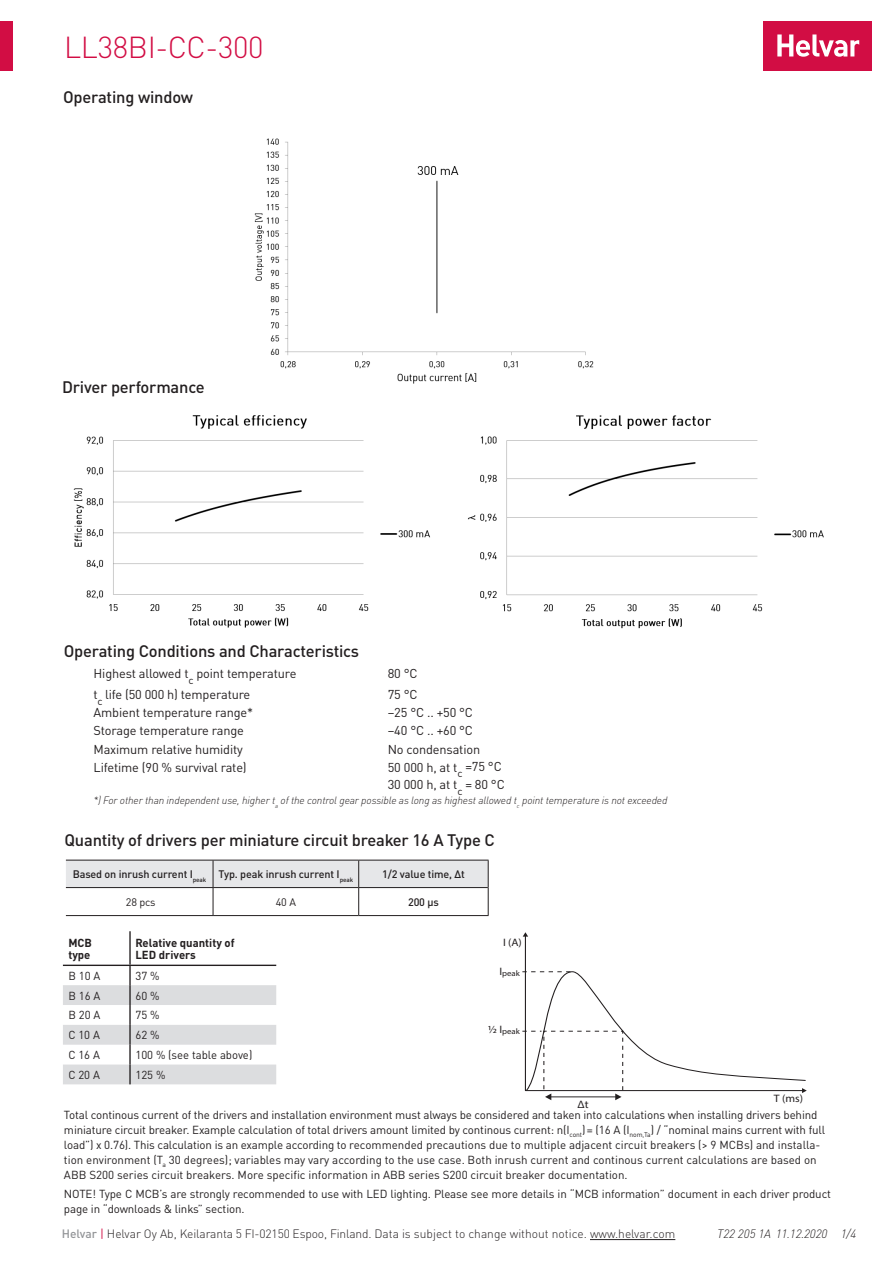
<style>
.page{position:relative;width:893px;height:1263px;background:#fff}
.page>*{position:absolute;margin:0;border:0;box-sizing:border-box;transform-origin:0 0}
.t1{font:300 30px "DIN Pro";letter-spacing:-.01em;color:#d20d44}
.t2{font:500 16.5px "DIN Pro";letter-spacing:-.01em;color:#231f20}
.t3{font:12.75px "DIN Pro";letter-spacing:-.01em;color:#231f20}
.t4{font:300 12px "DIN Pro";color:#231f20}
.t5{font:italic 300 12px "DIN Pro";letter-spacing:-.005em;color:#231f20}
.t6{font:11.55px/15px "DIN Pro";letter-spacing:-.01em;color:#231f20}
.t7{font:700 11.55px/12px "DIN Pro";color:#231f20}
.t8{font:500 10.8px "DIN Pro";letter-spacing:-.01em;color:#231f20}
.t9{font:10.8px "Myriad Pro";color:#231f20;scale:1.08 1}
.t10{font:10.8px "DIN Pro";letter-spacing:-.01em;color:#231f20}
.t11{font:italic 300 10.5px "DIN Pro";letter-spacing:-.01em;color:#231f20}
.t12{font:10.5px "DIN Pro";color:#231f20}
.t13{font:8.1px "Myriad Pro";color:#231f20;scale:1.08 1}
.s1{font-size:10.8px}
.s2{font-weight:500;color:#939598}
.s3{font-weight:400;color:#d20d44}
</style>
<div class="page">
<hr style="left:590px;top:1239px;width:85px;height:1px;background:#231f20">
<hr style="left:66px;top:915px;width:147px;height:1px;background:#231f20">
<hr style="left:213px;top:915px;width:146px;height:1px;background:#231f20">
<hr style="left:359px;top:915px;width:130px;height:1px;background:#231f20">
<svg style="left:66px;top:860px;width:423px;height:55px"></svg>
<svg style="left:522px;top:932px;width:285px;height:168px"></svg>
<hr style="left:129px;top:931px;width:2px;height:34px;background:#231f20">
<svg style="left:63px;top:966px;width:213px;height:118px"></svg>
<hr style="left:129px;top:1064px;width:2px;height:20px;background:#231f20">
<hr style="left:63px;top:965px;width:67px;height:1px;background:#231f20">
<hr style="left:130px;top:965px;width:146px;height:1px;background:#231f20">
<img style="left:254px;top:138px;width:340px;height:246px">
<img style="left:73px;top:415px;width:357px;height:213px">
<img style="left:468px;top:415px;width:356px;height:214px">
<div style="left:763px;top:21px;width:109px;height:50px;background:#d20d44"></div>
<svg style="left:777px;top:34px;width:82px;height:23px"></svg>
<div style="left:0;top:21px;width:13px;height:50px;background:#d20d44"></div>
<h1 class="t1" style="left:64px;top:24px;width:201px">LL38BI-CC-300</h1>
<h2 class="t2" style="left:63px;top:84px;width:132px">Operating window</h2>
<h2 class="t2" style="left:62px;top:374px;width:144px">Driver performance</h2>
<h2 class="t2" style="left:64px;top:638px;width:297px">Operating Conditions and Characteristics</h2>
<p class="t3" style="left:94px;top:664px;width:97px">Highest allowed t</p>
<p class="t12" style="left:188px;top:672px;width:7px">c</p>
<p class="t3" style="left:196px;top:664px;width:101px">point temperature</p>
<p class="t3" style="left:388px;top:664px;width:31px">80 °C</p>
<p class="t3" style="left:105px;top:685px;width:147px">life (50 000 h) temperature</p>
<p class="t3" style="left:388px;top:685px;width:31px">75 °C</p>
<p class="t3" style="left:94px;top:703px;width:161px">Ambient temperature range*</p>
<p class="t3" style="left:388px;top:703px;width:87px">–25 °C .. +50 °C</p>
<p class="t3" style="left:94px;top:721px;width:152px">Storage temperature range</p>
<p class="t3" style="left:388px;top:721px;width:87px">–40 °C .. +60 °C</p>
<p class="t3" style="left:94px;top:739px;width:151px">Maximum relative humidity</p>
<p class="t3" style="left:388px;top:739px;width:94px">No condensation</p>
<p class="t3" style="left:94px;top:757px;width:155px">Lifetime (90 % survival rate)</p>
<p class="t3" style="left:388px;top:757px;width:71px">50 000 h, at t</p>
<p class="t12" style="left:457px;top:765px;width:7px">c</p>
<p class="t3" style="left:94px;top:685px;width:6px">t</p>
<p class="t12" style="left:98px;top:693px;width:7px">c</p>
<p class="t3" style="left:465px;top:757px;width:38px">=75 °C</p>
<p class="t3" style="left:465px;top:775px;width:41px">= 80 °C</p>
<p class="t11" style="left:94px;top:793px;width:575px">*) For other than independent use, higher t<sub>a</sub> of the control gear possible as long as highest allowed t<sub>c</sub> point temperature is not exceeded</p>
<h2 class="t2" style="left:64px;top:826px;width:432px">Quantity of drivers per miniature circuit breaker 16 A Type C</h2>
<p class="t8" style="left:73px;top:865px;width:282px">Based on inrush current I<sub>peak</sub> Typ. peak inrush current I<sub>peak</sub></p>
<p class="t8" style="left:382px;top:865px;width:84px">1/2 value time, Δt</p>
<p class="t10" style="left:126px;top:893px;width:31px">28 pcs</p>
<p class="t10" style="left:276px;top:893px;width:22px">40 A</p>
<p class="t8" style="left:408px;top:893px;width:32px">200 µs</p>
<p class="t9" style="left:503px;top:935px;width:19px">I (A)</p>
<p class="t3" style="left:388px;top:775px;width:71px">30 000 h, at t</p>
<p class="t12" style="left:457px;top:783px;width:7px">c</p>
<p class="t7" style="left:68px;top:935px;width:25px">MCB type</p>
<p class="t7" style="left:135px;top:935px;width:101px">Relative quantity of<br>LED drivers</p>
<p class="t6" style="left:68px;top:967px;width:33px">B 10 A</p>
<p class="t6" style="left:135px;top:967px;width:26px">37 %</p>
<p class="t6" style="left:68px;top:987px;width:33px">B 16 A</p>
<p class="t6" style="left:135px;top:987px;width:26px">60 %</p>
<p class="t6" style="left:68px;top:1006px;width:33px">B 20 A</p>
<p class="t6" style="left:135px;top:1006px;width:26px">75 %</p>
<p class="t6" style="left:68px;top:1026px;width:33px">C 10 A</p>
<p class="t6" style="left:135px;top:1026px;width:26px">62 %</p>
<p class="t6" style="left:68px;top:1046px;width:33px">C 16 A</p>
<p class="t6" style="left:135px;top:1046px;width:118px">100 % (see table above)</p>
<p class="t6" style="left:68px;top:1066px;width:33px">C 20 A</p>
<p class="t6" style="left:135px;top:1066px;width:32px">125 %</p>
<p class="t6" style="left:64px;top:1106px;width:763px">Total continous current of the drivers and installation environment must always be considered and taken into calculations when installing drivers behind miniature circuit breaker. Example calculation of total drivers amount limited by continous current: n(I<sub>cont</sub>)= (16 A (I<sub>nom,Ta</sub>) / “nominal mains current with full load”) x 0.76). This calculation is an example according to recommended precautions due to multiple adjacent circuit breakers (&gt; 9 MCBs) and installa&shy;tion environment (T<sub>a</sub> 30 degrees); variables may vary according to the use case. Both inrush current and continous current calculations are based on ABB S200 series circuit breakers. More specific information in ABB series S200 circuit breaker documentation.</p>
<p class="t6" style="left:64px;top:1185px;width:768px">NOTE! Type C MCB’s are strongly recommended to use with LED lighting. Please see more details in “MCB information” document in each driver product page in “downloads &amp; links” section.</p>
<p class="t5" style="left:717px;top:1224px;width:141px">T22 205 1A 11.12.2020 1/4</p>
<p class="t13" style="left:499px;top:968px;width:20px"><span class="s1">I</span>peak</p>
<p class="t13" style="left:488px;top:1026px;width:31px"><span class="s1">½ I</span>peak</p>
<p class="t9" style="left:774px;top:1091px;width:29px">T (ms)</p>
<p class="t9" style="left:578px;top:1098px;width:12px">Δt</p>
<p class="t4" style="left:62px;top:1224px;width:615px"><span class="s2">Helvar</span> <span class="s3">|</span> Helvar Oy Ab, Keilaranta 5 FI-02150 Espoo, Finland. Data is subject to change without notice. www.helvar.com</p>
</div>
